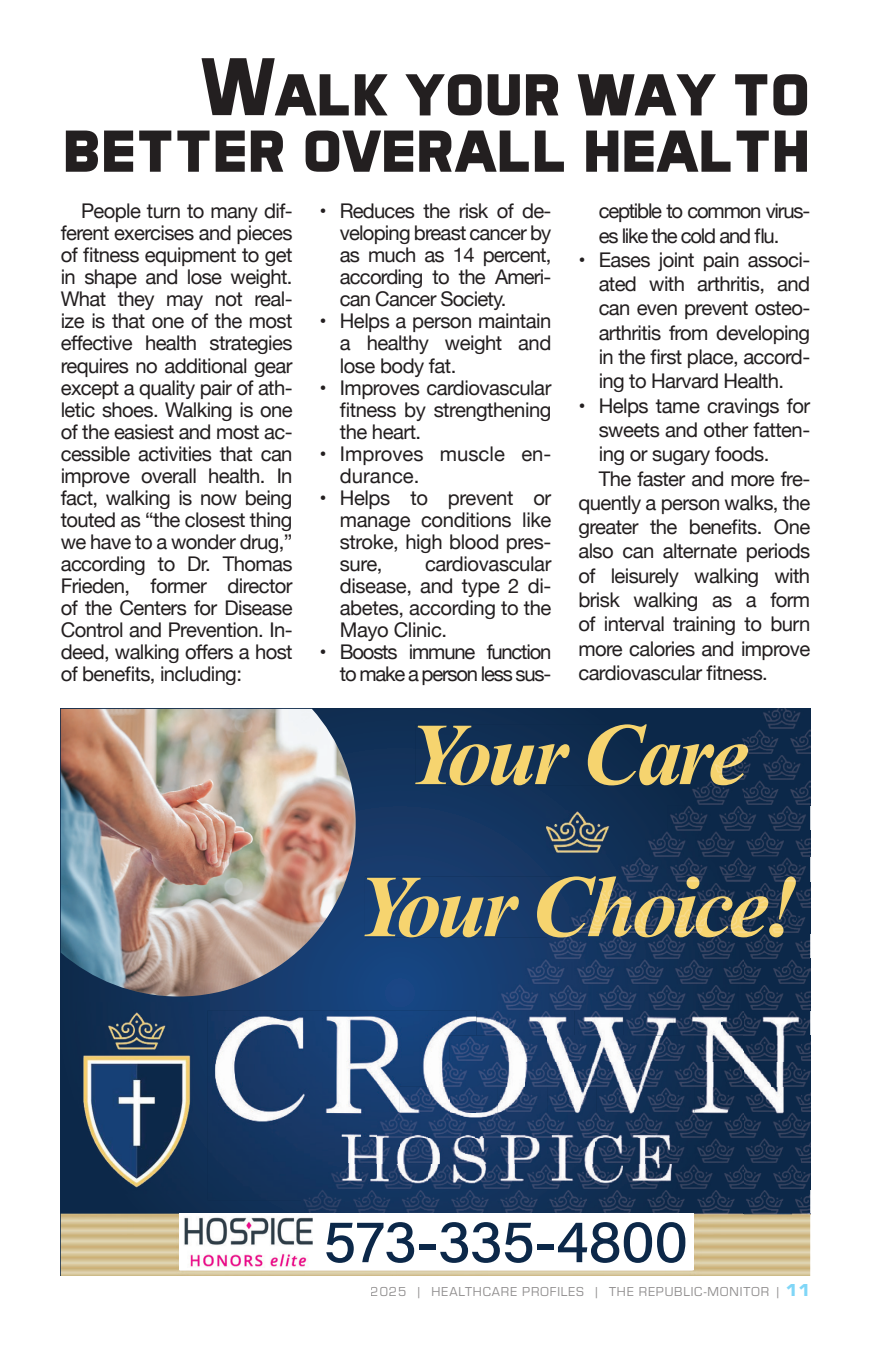
<style>
.page{position:relative;width:871px;height:1357px;background:#fff}
.page>*{position:absolute;margin:0;border:0;box-sizing:border-box;transform-origin:0 0}
.t1{font:italic 700 88.2px/152.1px "Times New Roman";letter-spacing:-.05em;color:#f6d46f;text-align:center}
.t2{font:700 83.25px "Aero Matics Display";color:#231f20}
.t3{font:500 59.85px "Acumin Pro";letter-spacing:-.015em;color:#0c2849}
.t4{font:20.25px/22.1px "Helvetica Neue";letter-spacing:-.03em;color:#231f20;text-align:justify}
.t5{font:20.25px/22.1px "Helvetica Neue";letter-spacing:-.06em;color:#231f20;text-align:right}
.t6{font:20.25px/22.1px "Helvetica Neue";color:#231f20}
.t7{font:13.5px "Eurostile";letter-spacing:.06em;color:#231f20}
.s1{font-weight:900;font-size:18px;color:#00aeef}
</style>
<div class="page">
<svg style="left:61px;top:709px;width:683px;height:504px;background:#12325b"></svg>
<img style="left:61px;top:709px;width:295px;height:287px">
<img style="left:207px;top:1011px;width:158px;height:189px">
<img style="left:61px;top:1213px;width:749px;height:63px">
<img style="left:76px;top:1002px;width:118px;height:191px">
<img style="left:301px;top:1189px;width:64px;height:24px">
<img style="left:329px;top:1163px;width:36px;height:26px">
<img style="left:351px;top:1138px;width:14px;height:25px">
<svg style="left:365px;top:876px;width:445px;height:339px;background:#344d6f"></svg>
<img style="left:618px;top:856px;width:99px;height:20px">
<img style="left:618px;top:876px;width:99px;height:6px">
<img style="left:717px;top:857px;width:49px;height:19px">
<img style="left:717px;top:876px;width:49px;height:6px">
<img style="left:766px;top:857px;width:44px;height:25px">
<img style="left:766px;top:876px;width:30px;height:6px">
<img style="left:646px;top:831px;width:22px;height:25px">
<svg style="left:668px;top:805px;width:142px;height:52px;background:#152e4d"></svg>
<img style="left:689px;top:785px;width:50px;height:20px">
<img style="left:744px;top:780px;width:66px;height:25px">
<img style="left:739px;top:785px;width:5px;height:20px">
<svg style="left:416px;top:724px;width:332px;height:61px;background:#102d50"></svg>
<img style="left:748px;top:754px;width:62px;height:26px">
<img style="left:711px;top:754px;width:37px;height:26px">
<svg style="left:810px;top:754px;width:1px;height:26px"></svg>
<img style="left:748px;top:728px;width:62px;height:26px">
<img style="left:739px;top:728px;width:9px;height:26px">
<img style="left:761px;top:709px;width:49px;height:19px">
<svg style="left:810px;top:709px;width:1px;height:19px"></svg>
<img style="left:546px;top:810px;width:63px;height:44px">
<div style="left:179px;top:1213px;width:514px;height:57px;background:#fff"></div>
<img style="left:184px;top:1217px;width:129px;height:50px">
<h2 class="t2" style="left:201px;top:37px;width:610px">Walk your way to</h2>
<h2 class="t2" style="left:63px;top:94px;width:749px">better overall health</h2>
<p class="t4" style="left:61px;top:201px;width:233px;text-indent:20px">People turn to many dif&shy;ferent exercises and pieces of fitness equipment to get in shape and lose weight.<br>What they may not real&shy;ize is that one of the most effective health strategies requires no additional gear except a quality pair of ath&shy;letic shoes. Walking is one of the easiest and most ac&shy;cessible activities that can improve overall health. In fact, walking is now being touted as “the closest thing we have to a wonder drug,” according to Dr. Thomas Frieden, former director of the Centers for Disease Control and Prevention. In&shy;deed, walking offers a host of benefits, including:</p>
<p class="t4" style="left:340px;top:201px;width:213px;text-indent:-20px">• Reduces the risk of de&shy;veloping breast cancer by as much as 14 percent, according to the Ameri&shy;can Cancer Society.</p>
<p class="t4" style="left:340px;top:311px;width:213px;text-indent:-20px">• Helps a person maintain a healthy weight and lose body fat.</p>
<p class="t4" style="left:340px;top:377px;width:213px;text-indent:-20px">• Improves cardiovascular fitness by strengthening the heart.</p>
<p class="t6" style="left:340px;top:444px;width:213px;text-indent:-20px">• Improves muscle en&shy;durance.</p>
<p class="t4" style="left:340px;top:488px;width:213px;text-indent:-20px">• Helps to prevent or manage conditions like stroke, high blood pres&shy;sure,</p>
<p class="t4" style="left:340px;top:554px;width:213px;text-indent:85px">cardiovascular disease, and type 2 di&shy;abetes, according to the Mayo Clinic.</p>
<p class="t5" style="left:320px;top:642px;width:233px">• Boosts immune function to make a person less sus-</p>
<p class="t5" style="left:599px;top:200px;width:213px;line-height:24.3px;text-align:left">ceptible to common virus&shy;es like the cold and flu.</p>
<p class="t4" style="left:599px;top:249px;width:213px;line-height:24.3px;text-indent:-20px">• Eases joint pain associ&shy;ated with arthritis, and can even prevent osteo&shy;arthritis from developing in the first place, accord&shy;ing to Harvard Health.</p>
<p class="t4" style="left:578px;top:396px;width:233px">• Helps tame cravings for</p>
<p class="t4" style="left:599px;top:420px;width:213px">sweets and other fatten-</p>
<p class="t4" style="left:599px;top:444px;width:172px">ing or sugary foods.</p>
<p class="t4" style="left:599px;top:468px;width:213px">The faster and more fre-</p>
<p class="t4" style="left:578px;top:493px;width:233px">quently a person walks, the</p>
<p class="t4" style="left:578px;top:517px;width:233px">greater the benefits. One</p>
<p class="t4" style="left:578px;top:541px;width:233px">also can alternate periods</p>
<p class="t4" style="left:578px;top:566px;width:233px">of leisurely walking with</p>
<p class="t4" style="left:578px;top:590px;width:233px">brisk walking as a form</p>
<p class="t4" style="left:578px;top:614px;width:233px">of interval training to burn</p>
<p class="t4" style="left:578px;top:639px;width:233px">more calories and improve</p>
<p class="t4" style="left:578px;top:663px;width:191px">cardiovascular fitness.</p>
<h1 class="t1" style="left:356px;top:676px;width:445px">Your Care<br>Your Choice!</h1>
<h3 class="t3" style="left:323px;top:1199px;width:366px">573-335-4800</h3>
<p class="t7" style="left:371px;top:1282px;width:441px">2025 | HEALTHCARE PROFILES | THE REPUBLIC-MONITOR | <span class="s1">11</span></p>
</div>
